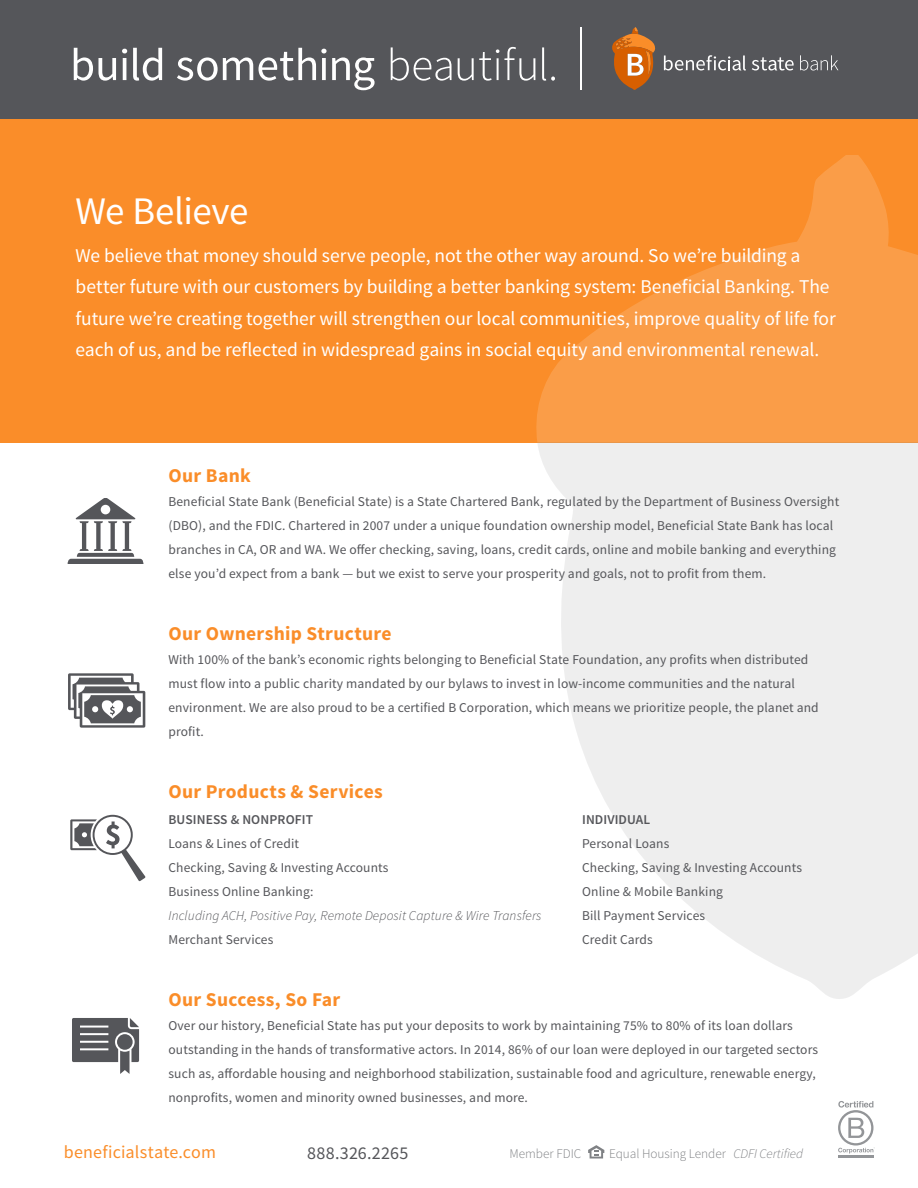
<style>
.page{position:relative;width:918px;height:1188px;background:#fff}
.page>*{position:absolute;margin:0;border:0;box-sizing:border-box;transform-origin:0 0}
.t1{font:39px "Source Sans Pro";letter-spacing:-.015em;color:#fff}
.t2{font:19.5px/31.5px "Source Sans Pro";letter-spacing:-.005em;color:#fff}
.t3{font:700 19.5px "Source Sans Pro";letter-spacing:.015em;color:#fa8d29}
.t4{font:18px "Source Sans Pro";letter-spacing:.01em;color:#fa8d29}
.t5{font:18px "Source Sans Pro";letter-spacing:.02em;color:#55565a}
.t6{font:13.5px/24px "Source Sans Pro";letter-spacing:.01em;color:#55565a}
.t7{font:italic 300 13.5px "Source Sans Pro";letter-spacing:.01em;color:#55565a}
.t8{font:600 13.5px "Source Sans Pro";letter-spacing:.01em;color:#55565a}
.t9{font:300 13.2px "Source Sans Pro";letter-spacing:-.005em;color:#808285}
.s1{font-style:italic}
</style>
<div class="page">
<div style="left:0;top:119px;width:918px;height:324px;background:#fa8d29"></div>
<div style="left:0;top:0;width:918px;height:119px;background:#55565a"></div>
<svg style="left:536px;top:155px;width:382px;height:288px;fill:#fa9d48"></svg>
<svg style="left:664px;top:55px;width:82px;height:16px"></svg>
<svg style="left:752px;top:57px;width:42px;height:14px"></svg>
<svg style="left:800px;top:55px;width:38px;height:16px"></svg>
<svg style="left:612px;top:27px;width:43px;height:63px"></svg>
<hr style="left:580px;top:27px;width:1px;height:63px;background:#fff">
<svg style="left:74px;top:48px;width:42px;height:33px"></svg>
<svg style="left:122px;top:49px;width:5px;height:31px"></svg>
<svg style="left:133px;top:48px;width:29px;height:33px"></svg>
<svg style="left:177px;top:57px;width:76px;height:24px"></svg>
<svg style="left:259px;top:48px;width:116px;height:42px"></svg>
<svg style="left:391px;top:47px;width:61px;height:34px"></svg>
<svg style="left:458px;top:47px;width:77px;height:34px"></svg>
<svg style="left:542px;top:47px;width:13px;height:34px"></svg>
<svg style="left:538px;top:443px;width:380px;height:556px;fill:#eee"></svg>
<svg style="left:68px;top:498px;width:76px;height:66px"></svg>
<svg style="left:68px;top:673px;width:77px;height:55px"></svg>
<svg style="left:70px;top:815px;width:75px;height:66px"></svg>
<svg style="left:72px;top:1018px;width:67px;height:56px"></svg>
<hr style="left:838px;top:1155px;width:35px;height:2px;background:#939598">
<svg style="left:838px;top:1101px;width:37px;height:52px"></svg>
<svg style="left:588px;top:1145px;width:16px;height:13px"></svg>
<h1 class="t1" style="left:76px;top:187px;width:174px">We Believe</h1>
<p class="t2" style="left:76px;top:240px;width:762px">We believe that money should serve people, not the other way around. So we’re building a better future with our customers by building a better banking system: Beneficial Banking. The future we’re creating together will strengthen our local communities, improve quality of life for each of us, and be reflected in widespread gains in social equity and environmental renewal.</p>
<h2 class="t3" style="left:168px;top:463px;width:84px">Our Bank</h2>
<p class="t6" style="left:168px;top:490px;width:672px">Beneficial State Bank (Beneficial State) is a State Chartered Bank, regulated by the Department of Business Oversight (DBO), and the FDIC. Chartered in 2007 under a unique foundation ownership model, Beneficial State Bank has local branches in CA, OR and WA. We offer checking, saving, loans, credit cards, online and mobile banking and everything else you’d expect from a bank — but we exist to serve your prosperity and goals, not to profit from them.</p>
<h2 class="t3" style="left:168px;top:621px;width:225px">Our Ownership Structure</h2>
<p class="t6" style="left:168px;top:648px;width:652px">With 100% of the bank’s economic rights belonging to Beneficial State Foundation, any profits when distributed must flow into a public charity mandated by our bylaws to invest in low-income communities and the natural environment. We are also proud to be a certified B Corporation, which means we prioritize people, the planet and profit.</p>
<h2 class="t3" style="left:168px;top:779px;width:216px">Our Products &amp; Services</h2>
<p class="t8" style="left:168px;top:811px;width:146px">BUSINESS &amp; NONPROFIT</p>
<p class="t6" style="left:168px;top:832px;width:222px">Loans &amp; Lines of Credit<br>Checking, Saving &amp; Investing Accounts<br>Business Online Banking:</p>
<p class="t7" style="left:168px;top:907px;width:375px">Including ACH, Positive Pay, Remote Deposit Capture &amp; Wire Transfers</p>
<p class="t6" style="left:168px;top:928px;width:106px">Merchant Services</p>
<p class="t8" style="left:582px;top:811px;width:70px">INDIVIDUAL</p>
<p class="t6" style="left:582px;top:832px;width:222px">Personal Loans<br>Checking, Saving &amp; Investing Accounts<br>Online &amp; Mobile Banking<br>Bill Payment Services<br>Credit Cards</p>
<h2 class="t3" style="left:168px;top:987px;width:173px">Our Success, So Far</h2>
<p class="t6" style="left:168px;top:1013px;width:651px">Over our history, Beneficial State has put your deposits to work by maintaining 75% to 80% of its loan dollars outstanding in the hands of transformative actors. In 2014, 86% of our loan were deployed in our targeted sectors such as, affordable housing and neighborhood stabilization, sustainable food and agriculture, renewable energy, nonprofits, women and minority owned businesses, and more.</p>
<h3 class="t4" style="left:64px;top:1141px;width:154px">beneficialstate.com</h3>
<h3 class="t5" style="left:307px;top:1141px;width:103px">888.326.2265</h3>
<p class="t9" style="left:509px;top:1145px;width:73px">Member FDIC</p>
<p class="t9" style="left:609px;top:1145px;width:196px">Equal Housing Lender <span class="s1">CDFI Certified</span></p>
</div>
